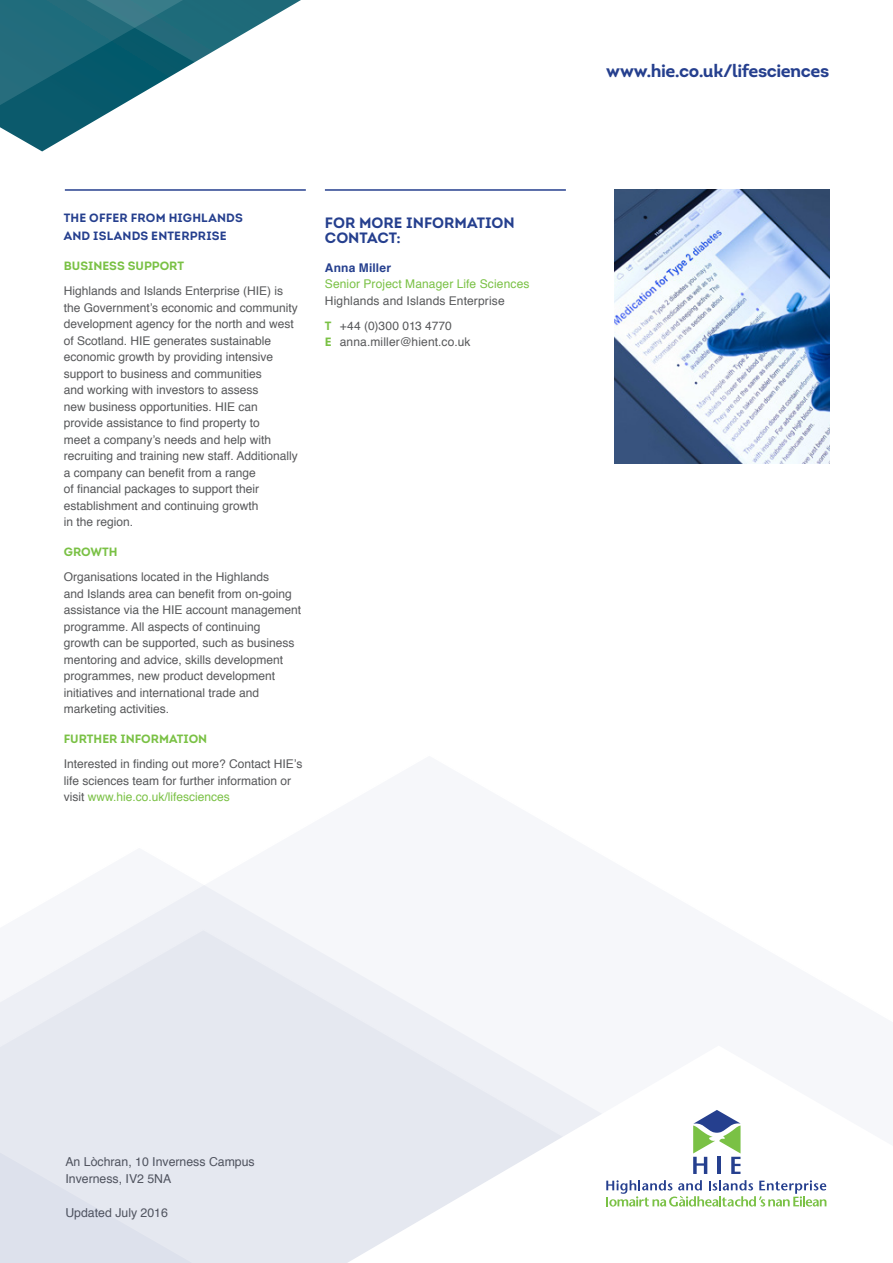
<style>
.page{position:relative;width:893px;height:1263px;background:#fff}
.page>*{position:absolute;margin:0;border:0;box-sizing:border-box;transform-origin:0 0}
.t1{font:700 18px "Intro";letter-spacing:-.025em;color:#253f8e}
.t2{font:700 15px "Intro";color:#253f8e}
.t3{font:12.3px "Helvetica";color:#57585a}
.Body_Copy{font:12px/16.5px "Helvetica";color:#57585a}
.t4{font:700 12px/18px "Intro";letter-spacing:.015em;color:#253f8e}
.t5{font:700 12px "Intro";color:#7ac145}
.t6{font:12px "Helvetica";letter-spacing:.01em;color:#7ac145}
.t7{font:700 12px "Helvetica";letter-spacing:.015em;color:#253f8e}
.s1{color:#7ac145}
.s2{font-family:"Intro";font-weight:700;color:#7ac145}
</style>
<div class="page">
<img style="left:614px;top:189px;width:215px;height:274px">
<hr style="left:65px;top:189px;width:241px;height:2px;background:#253f8e">
<hr style="left:325px;top:189px;width:241px;height:2px;background:#253f8e">
<svg style="left:0;top:885px;width:482px;height:378px"></svg>
<div style="left:0;top:1115px;width:217px;height:148px;background:#e5e8f0"></div>
<svg style="left:347px;top:1045px;width:480px;height:218px"></svg>
<svg style="left:693px;top:1110px;width:47px;height:64px"></svg>
<svg style="left:606px;top:1180px;width:220px;height:26px"></svg>
<svg style="left:0;top:112px;width:110px;height:39px"></svg>
<svg style="left:0;top:0;width:301px;height:112px"></svg>
<p class="t4" style="left:64px;top:209px;width:181px">THE OFFER FROM HIGHLANDS<br>AND ISLANDS ENTERPRISE</p>
<p class="t5" style="left:64px;top:259px;width:122px">BUSINESS SUPPORT</p>
<p class="Body_Copy" style="left:64px;top:283px;width:235px">Highlands and Islands Enterprise (HIE) is the Government’s economic and community development agency for the north and west of Scotland. HIE generates sustainable economic growth by providing intensive support to business and communities<br>and working with investors to assess<br>new business opportunities. HIE can provide assistance to find property to<br>meet a company’s needs and help with recruiting and training new staff. Additionally a company can benefit from a range<br>of financial packages to support their establishment and continuing growth<br>in the region.</p>
<p class="t5" style="left:64px;top:545px;width:55px">GROWTH</p>
<p class="Body_Copy" style="left:64px;top:569px;width:239px">Organisations located in the Highlands<br>and Islands area can benefit from on-going assistance via the HIE account management programme. All aspects of continuing<br>growth can be supported, such as business mentoring and advice, skills development programmes, new product development initiatives and international trade and marketing activities.</p>
<p class="t5" style="left:64px;top:732px;width:145px">FURTHER INFORMATION</p>
<p class="Body_Copy" style="left:64px;top:756px;width:240px">Interested in finding out more? Contact HIE’s life sciences team for further information or visit <span class="s1">www.hie.co.uk/lifesciences</span></p>
<p class="t2" style="left:325px;top:213px;width:191px">FOR MORE INFORMATION</p>
<p class="t2" style="left:325px;top:228px;width:77px">CONTACT:</p>
<p class="t7" style="left:325px;top:258px;width:68px">Anna Miller</p>
<p class="t6" style="left:325px;top:275px;width:206px">Senior Project Manager Life Sciences</p>
<p class="Body_Copy" style="left:325px;top:293px;width:181px">Highlands and Islands Enterprise</p>
<p class="Body_Copy" style="left:325px;top:318px;width:128px"><span class="s2">T</span> +44 (0)300 013 4770</p>
<p class="Body_Copy" style="left:325px;top:334px;width:147px"><span class="s2">E</span> anna.miller@hient.co.uk</p>
<p class="t1" style="left:606px;top:59px;width:224px">www.hie.co.uk/lifesciences</p>
<p class="t3" style="left:65px;top:1152px;width:191px">An Lòchran, 10 Inverness Campus</p>
<p class="t3" style="left:65px;top:1169px;width:107px">Inverness, IV2 5NA</p>
<p class="t3" style="left:65px;top:1203px;width:104px">Updated July 2016</p>
</div>
